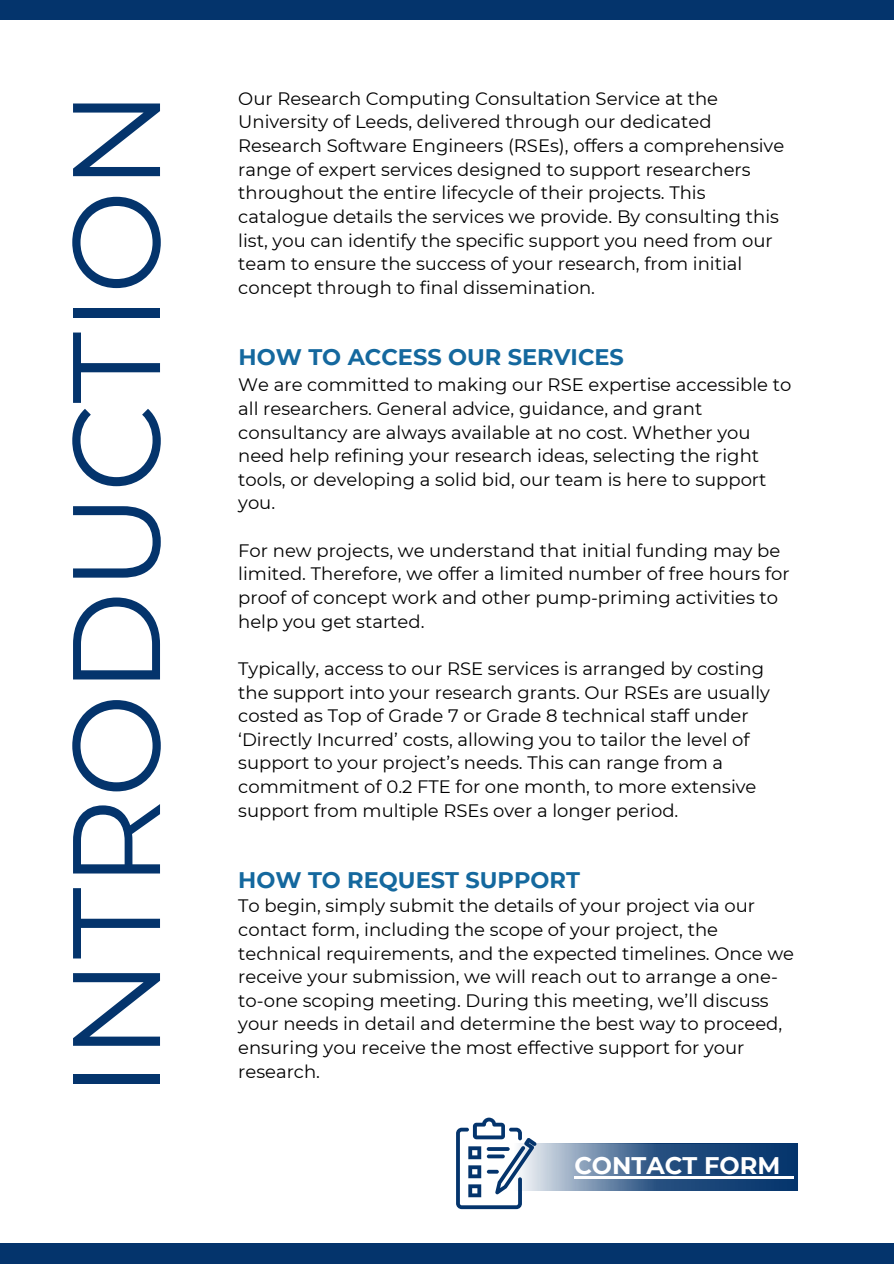
<style>
.page{position:relative;width:894px;height:1264px;background:#fff}
.page>*{position:absolute;margin:0;border:0;box-sizing:border-box;transform-origin:0 0}
.t1{font:124.2px "Montserrat";color:#04346c}
.t2{font:700 24px "Montserrat";color:#fff}
.t3{font:700 22.5px "Montserrat";color:#14689e}
.t4{font:18px/23.7px "Montserrat";color:#000}
</style>
<div class="page">
<div style="left:0;top:1243px;width:893px;height:20px;background:#04346c"></div>
<svg style="left:536px;top:1143px;width:262px;height:47px;background:#496b94"></svg>
<hr style="left:574px;top:1176px;width:206px;height:2px;background:#fff">
<svg style="left:780px;top:1176px;width:13px;height:2px"></svg>
<div style="left:0;top:0;width:893px;height:20px;background:#04346c"></div>
<svg style="left:456px;top:1117px;width:80px;height:92px"></svg>
<h2 class="t1" style="left:40px;top:1097px;width:1009px;rotate:-90deg">INTRODUCTION</h2>
<p class="t4" style="left:238px;top:86px;width:547px">Our Research Computing Consultation Service at the University of Leeds, delivered through our dedicated Research Software Engineers (RSEs), offers a comprehensive range of expert services designed to support researchers throughout the entire lifecycle of their projects. This catalogue details the services we provide. By consulting this list, you can identify the specific support you need from our team to ensure the success of your research, from initial concept through to final dissemination.</p>
<p class="t3" style="left:238px;top:343px;width:387px">HOW TO ACCESS OUR SERVICES</p>
<h2 class="t4" style="left:238px;top:373px;width:554px">We are committed to making our RSE expertise accessible to all researchers. General advice, guidance, and grant consultancy are always available at no cost. Whether you need help refining your research ideas, selecting the right tools, or developing a solid bid, our team is here to support you.</h2>
<p class="t4" style="left:238px;top:538px;width:553px">For new projects, we understand that initial funding may be limited. Therefore, we offer a limited number of free hours for proof of concept work and other pump-priming activities to help you get started.</p>
<p class="t4" style="left:238px;top:656px;width:533px">Typically, access to our RSE services is arranged by costing the support into your research grants. Our RSEs are usually costed as Top of Grade 7 or Grade 8 technical staff under ‘Directly Incurred’ costs, allowing you to tailor the level of support to your project’s needs. This can range from a commitment of 0.2 FTE for one month, to more extensive support from multiple RSEs over a longer period.</p>
<p class="t3" style="left:238px;top:866px;width:343px">HOW TO REQUEST SUPPORT</p>
<p class="t4" style="left:238px;top:894px;width:557px">To begin, simply submit the details of your project via our contact form, including the scope of your project, the technical requirements, and the expected timelines. Once we receive your submission, we will reach out to arrange a one&shy;to-one scoping meeting. During this meeting, we’ll discuss your needs in detail and determine the best way to proceed, ensuring you receive the most effective support for your research.</p>
<h1 class="t2" style="left:574px;top:1150px;width:207px">CONTACT FORM</h1>
</div>
